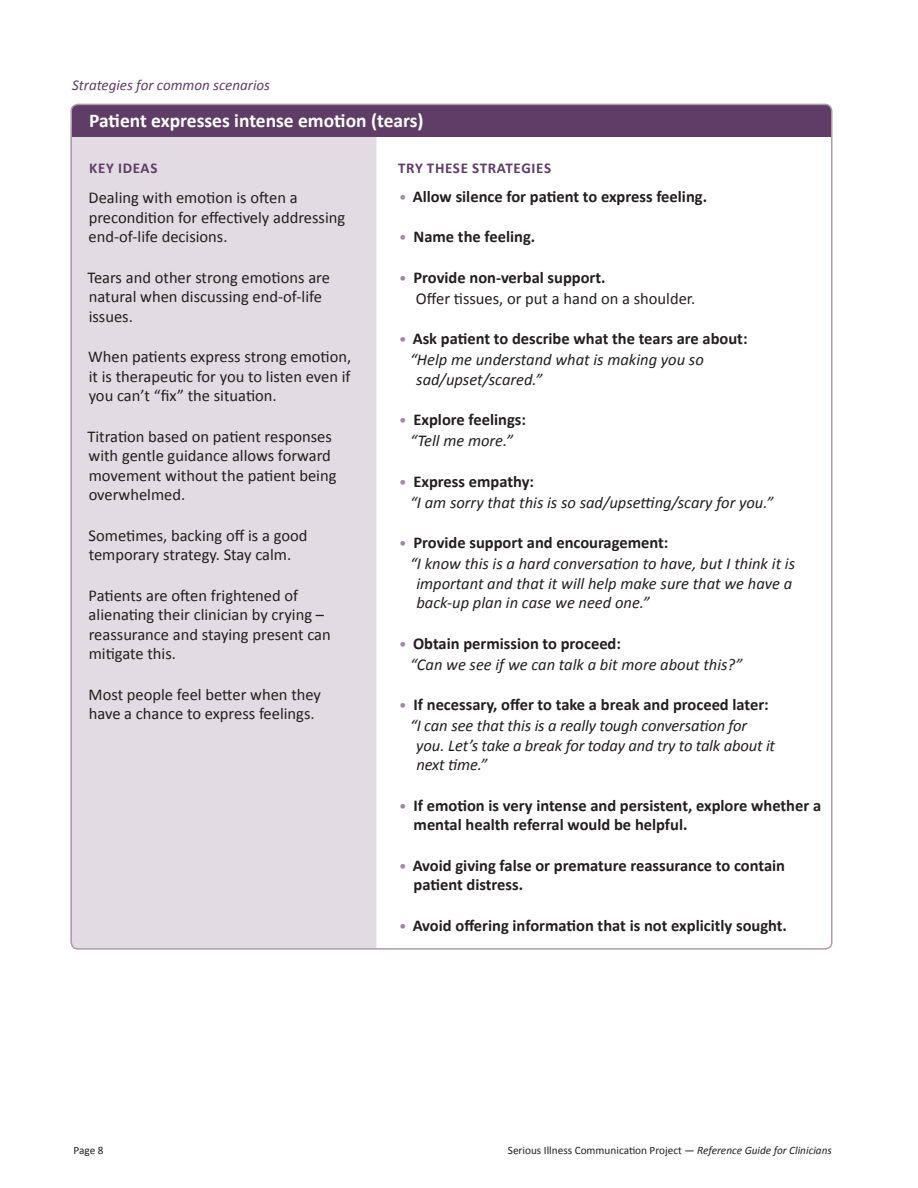
<style>
.page{position:relative;width:918px;height:1188px;background:#fff}
.page>*{position:absolute;margin:0;border:0;box-sizing:border-box;transform-origin:0 0}
.Challenge_Section{font:700 19.5px "Calibri";color:#fff}
.Ideas{font:16.5px/19.5px "Calibri";color:#231f20}
.t1{font:700 16.5px/19.5px "Calibri";color:#231f20}
.Strat__Response{font:italic 16.5px/19.5px "Calibri";color:#231f20}
.Strat__Response-2{font:16.5px "Calibri";color:#231f20}
.Body_0{font:italic 15px "Calibri";color:#603d66}
.Cal_head{font:700 15px "Calibri";letter-spacing:.045em;color:#603d66}
.t2{font:11.25px "Calibri";color:#231f20}
.s1{font-weight:400;font-size:15px;color:#9d89a0}
.s2{font-style:italic}
</style>
<div class="page">
<div style="left:73px;top:137px;width:303px;height:810px;background:#e2dbe3"></div>
<div style="left:71px;top:104px;width:761px;height:33px;background:#603d66"></div>
<p class="Body_0" style="left:72px;top:75px;width:199px">Strategies for common scenarios</p>
<p class="Challenge_Section" style="left:89px;top:108px;width:336px">Patient expresses intense emotion (tears)</p>
<p class="Cal_head" style="left:89px;top:159px;width:70px">KEY IDEAS</p>
<p class="Ideas" style="left:89px;top:188px;width:258px">Dealing with emotion is often a precondition for effectively addressing end-of-life decisions.</p>
<p class="Ideas" style="left:87px;top:268px;width:244px">Tears and other strong emotions are natural when discussing end-of-life issues.</p>
<p class="Ideas" style="left:88px;top:347px;width:265px;text-align:justify">When patients express strong emotion, it is therapeutic for you to listen even if you can’t “fix” the situation.</p>
<p class="Ideas" style="left:87px;top:427px;width:250px">Titration based on patient responses with gentle guidance allows forward movement without the patient being overwhelmed.</p>
<p class="Ideas" style="left:89px;top:526px;width:220px">Sometimes, backing off is a good temporary strategy. Stay calm.</p>
<p class="Ideas" style="left:89px;top:586px;width:244px">Patients are often frightened of alienating their clinician by crying – reassurance and staying present can mitigate this.</p>
<p class="Ideas" style="left:89px;top:685px;width:234px">Most people feel better when they have a chance to express feelings.</p>
<p class="Cal_head" style="left:398px;top:159px;width:155px">TRY THESE STRATEGIES</p>
<p class="t1" style="left:399px;top:187px;width:310px"><span class="s1">•</span> Allow silence for patient to express feeling.</p>
<p class="t1" style="left:399px;top:227px;width:138px"><span class="s1">•</span> Name the feeling.</p>
<p class="t1" style="left:399px;top:268px;width:208px"><span class="s1">•</span> Provide non-verbal support.</p>
<p class="Strat__Response-2" style="left:416px;top:288px;width:281px">Offer tissues, or put a hand on a shoulder.</p>
<p class="t1" style="left:399px;top:329px;width:350px"><span class="s1">•</span> Ask patient to describe what the tears are about:</p>
<p class="Strat__Response" style="left:416px;top:349px;width:289px;text-indent:-6px">“Help me understand what is making you so sad/upset/scared.”</p>
<p class="t1" style="left:399px;top:410px;width:129px"><span class="s1">•</span> Explore feelings:</p>
<p class="Strat__Response" style="left:410px;top:430px;width:105px">“Tell me more.”</p>
<p class="t1" style="left:399px;top:472px;width:137px"><span class="s1">•</span> Express empathy:</p>
<p class="Strat__Response" style="left:410px;top:492px;width:365px">“I am sorry that this is so sad/upsetting/scary for you.”</p>
<p class="t1" style="left:399px;top:533px;width:271px"><span class="s1">•</span> Provide support and encouragement:</p>
<p class="Strat__Response" style="left:416px;top:553px;width:380px;text-indent:-6px">“I know this is a hard conversation to have, but I think it is important and that it will help make sure that we have a back-up plan in case we need one.”</p>
<p class="t1" style="left:399px;top:634px;width:224px"><span class="s1">•</span> Obtain permission to proceed:</p>
<p class="Strat__Response" style="left:410px;top:654px;width:334px">“Can we see if we can talk a bit more about this?”</p>
<p class="t1" style="left:399px;top:695px;width:371px"><span class="s1">•</span> If necessary, offer to take a break and proceed later:</p>
<p class="Strat__Response" style="left:416px;top:715px;width:360px;text-indent:-6px">“I can see that this is a really tough conversation for you. Let’s take a break for today and try to talk about it next time.”</p>
<p class="t1" style="left:414px;top:796px;width:409px;text-indent:-15px"><span class="s1">•</span> If emotion is very intense and persistent, explore whether a mental health referral would be helpful.</p>
<p class="t1" style="left:414px;top:856px;width:373px;text-indent:-15px"><span class="s1">•</span> Avoid giving false or premature reassurance to contain patient distress.</p>
<p class="t1" style="left:399px;top:916px;width:390px"><span class="s1">•</span> Avoid offering information that is not explicitly sought.</p>
<p class="t2" style="left:74px;top:1143px;width:32px">Page 8</p>
<p class="t2" style="left:508px;top:1143px;width:326px">Serious Illness Communication Project — <span class="s2">Reference Guide for Clinicians</span></p>
</div>
